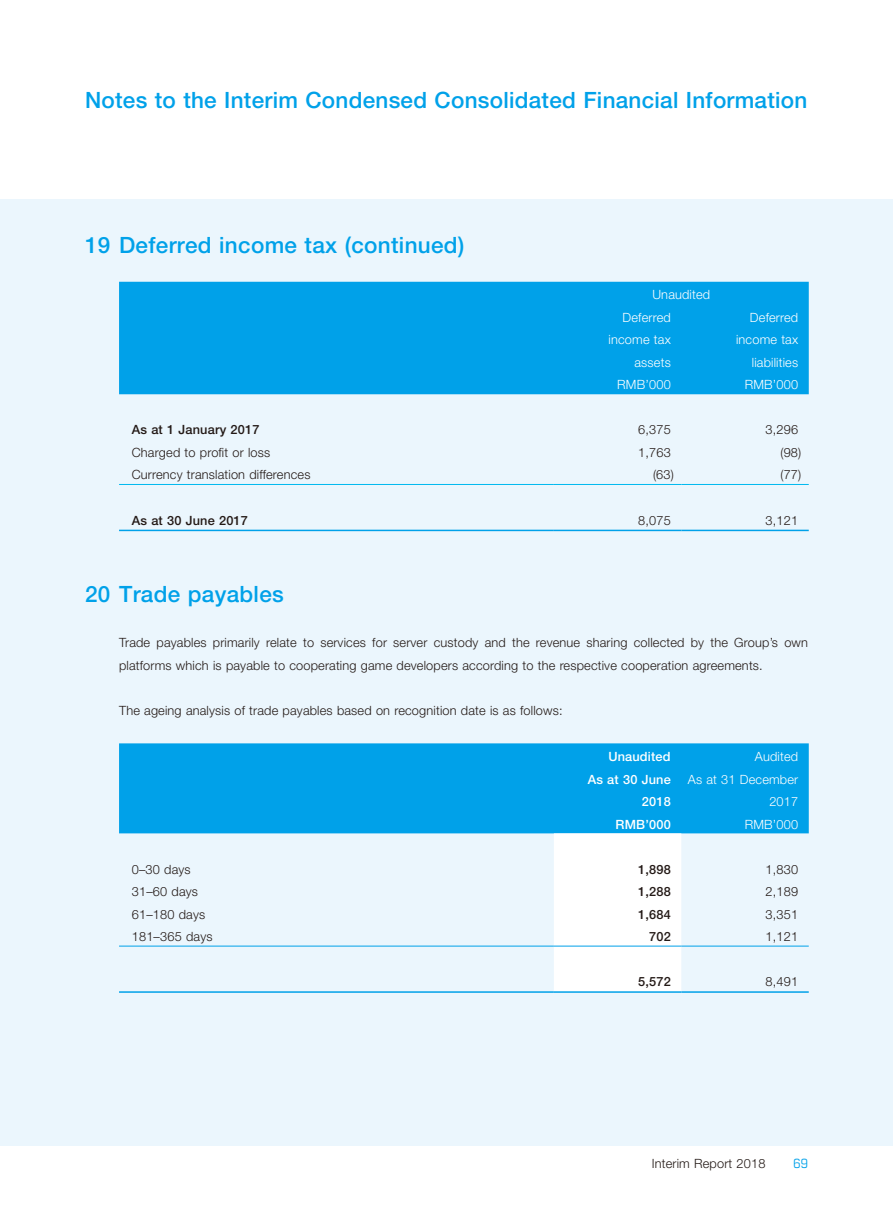
<style>
.page{position:relative;width:893px;height:1212px;background:#fff}
.page>*{position:absolute;margin:0;border:0;box-sizing:border-box;transform-origin:0 0}
.t1{font:500 22.5px "Helvetica Neue";letter-spacing:.01em;color:#00a1e9}
.t2{font:300 12.75px/22.5px "Helvetica Neue";letter-spacing:.015em;color:#231916}
.t3{font:300 12.75px/22.5px "Helvetica Neue";letter-spacing:.015em;color:#fff;text-align:right}
.t4{font:500 12.75px "Helvetica Neue";letter-spacing:.015em;color:#231916}
.t5{font:500 12.75px/22.5px "Helvetica Neue";letter-spacing:.015em;color:#fff;text-align:right}
.t6{font:condensed 12.75px "Eurostile";color:#00a1e9}
</style>
<div class="page">
<div style="left:0;top:200px;width:893px;height:946px;background:#ebf6fd"></div>
<div style="left:119px;top:282px;width:690px;height:112px;background:#00a1e9"></div>
<hr style="left:119px;top:530px;width:435px;height:1px;background:#00a1e9">
<hr style="left:554px;top:530px;width:127px;height:1px;background:#00a1e9">
<hr style="left:681px;top:530px;width:128px;height:1px;background:#00a1e9">
<hr style="left:119px;top:484px;width:435px;height:1px;background:#00b9ef">
<hr style="left:554px;top:484px;width:127px;height:1px;background:#00b9ef">
<hr style="left:681px;top:484px;width:128px;height:1px;background:#00b9ef">
<div style="left:119px;top:743px;width:690px;height:90px;background:#00a1e9"></div>
<div style="left:554px;top:833px;width:127px;height:158px;background:#fff"></div>
<hr style="left:119px;top:991px;width:435px;height:2px;background:#00a1e9">
<hr style="left:554px;top:991px;width:127px;height:2px;background:#00a1e9">
<hr style="left:681px;top:991px;width:128px;height:2px;background:#00a1e9">
<hr style="left:119px;top:946px;width:435px;height:1px;background:#00a1e9">
<hr style="left:554px;top:946px;width:127px;height:1px;background:#00a1e9">
<hr style="left:681px;top:946px;width:128px;height:1px;background:#00a1e9">
<h1 class="t1" style="left:85px;top:86px;width:724px">Notes to the Interim Condensed Consolidated Financial Information</h1>
<h1 class="t1" style="left:85px;top:232px;width:381px">19 Deferred income tax (continued)</h1>
<p class="t3" style="left:652px;top:283px;width:59px">Unaudited</p>
<p class="t3" style="left:622px;top:306px;width:50px">Deferred</p>
<p class="t3" style="left:609px;top:328px;width:64px">income tax</p>
<p class="t3" style="left:634px;top:351px;width:38px">assets</p>
<p class="t3" style="left:736px;top:306px;width:64px">Deferred income tax liabilities</p>
<p class="t3" style="left:617px;top:373px;width:55px">RMB’000</p>
<p class="t3" style="left:745px;top:373px;width:55px">RMB’000</p>
<p class="t4" style="left:132px;top:422px;width:129px">As at 1 January 2017</p>
<p class="t2" style="left:638px;top:418px;width:34px">6,375</p>
<p class="t2" style="left:766px;top:418px;width:34px">3,296</p>
<p class="t2" style="left:132px;top:441px;width:140px">Charged to profit or loss</p>
<p class="t2" style="left:638px;top:441px;width:34px">1,763</p>
<p class="t2" style="left:780px;top:441px;width:22px">(98)</p>
<p class="t2" style="left:132px;top:463px;width:180px">Currency translation differences</p>
<p class="t2" style="left:653px;top:463px;width:22px">(63)</p>
<p class="t2" style="left:780px;top:463px;width:22px">(77)</p>
<p class="t4" style="left:132px;top:513px;width:118px">As at 30 June 2017</p>
<p class="t2" style="left:638px;top:509px;width:34px">8,075</p>
<p class="t2" style="left:766px;top:509px;width:34px">3,121</p>
<h1 class="t1" style="left:85px;top:581px;width:200px">20 Trade payables</h1>
<p class="t2" style="left:119px;top:631px;width:690px">Trade payables primarily relate to services for server custody and the revenue sharing collected by the Group’s own platforms which is payable to cooperating game developers according to the respective cooperation agreements.</p>
<p class="t2" style="left:119px;top:699px;width:445px">The ageing analysis of trade payables based on recognition date is as follows:</p>
<p class="t5" style="left:608px;top:745px;width:64px">Unaudited</p>
<p class="t3" style="left:755px;top:745px;width:45px">Audited</p>
<p class="t5" style="left:588px;top:768px;width:85px">As at 30 June<br>2018</p>
<p class="t3" style="left:688px;top:767px;width:112px">As at 31 December<br>2017</p>
<p class="t5" style="left:616px;top:813px;width:57px">RMB’000</p>
<p class="t3" style="left:745px;top:812px;width:55px">RMB’000</p>
<p class="t2" style="left:132px;top:857px;width:60px">0–30 days</p>
<p class="t4" style="left:638px;top:861px;width:34px">1,898</p>
<p class="t2" style="left:766px;top:857px;width:34px">1,830</p>
<p class="t2" style="left:132px;top:880px;width:68px">31–60 days</p>
<p class="t4" style="left:638px;top:884px;width:34px">1,288</p>
<p class="t2" style="left:766px;top:880px;width:34px">2,189</p>
<p class="t2" style="left:132px;top:902px;width:75px">61–180 days</p>
<p class="t4" style="left:638px;top:906px;width:34px">1,684</p>
<p class="t2" style="left:766px;top:902px;width:34px">3,351</p>
<p class="t2" style="left:132px;top:925px;width:82px">181–365 days</p>
<p class="t4" style="left:649px;top:929px;width:23px">702</p>
<p class="t2" style="left:766px;top:925px;width:34px">1,121</p>
<p class="t4" style="left:638px;top:974px;width:34px">5,572</p>
<p class="t2" style="left:766px;top:970px;width:34px">8,491</p>
<p class="t2" style="left:652px;top:1151px;width:115px">Interim Report 2018</p>
<p class="t6" style="left:794px;top:1155px;width:16px">69</p>
</div>
